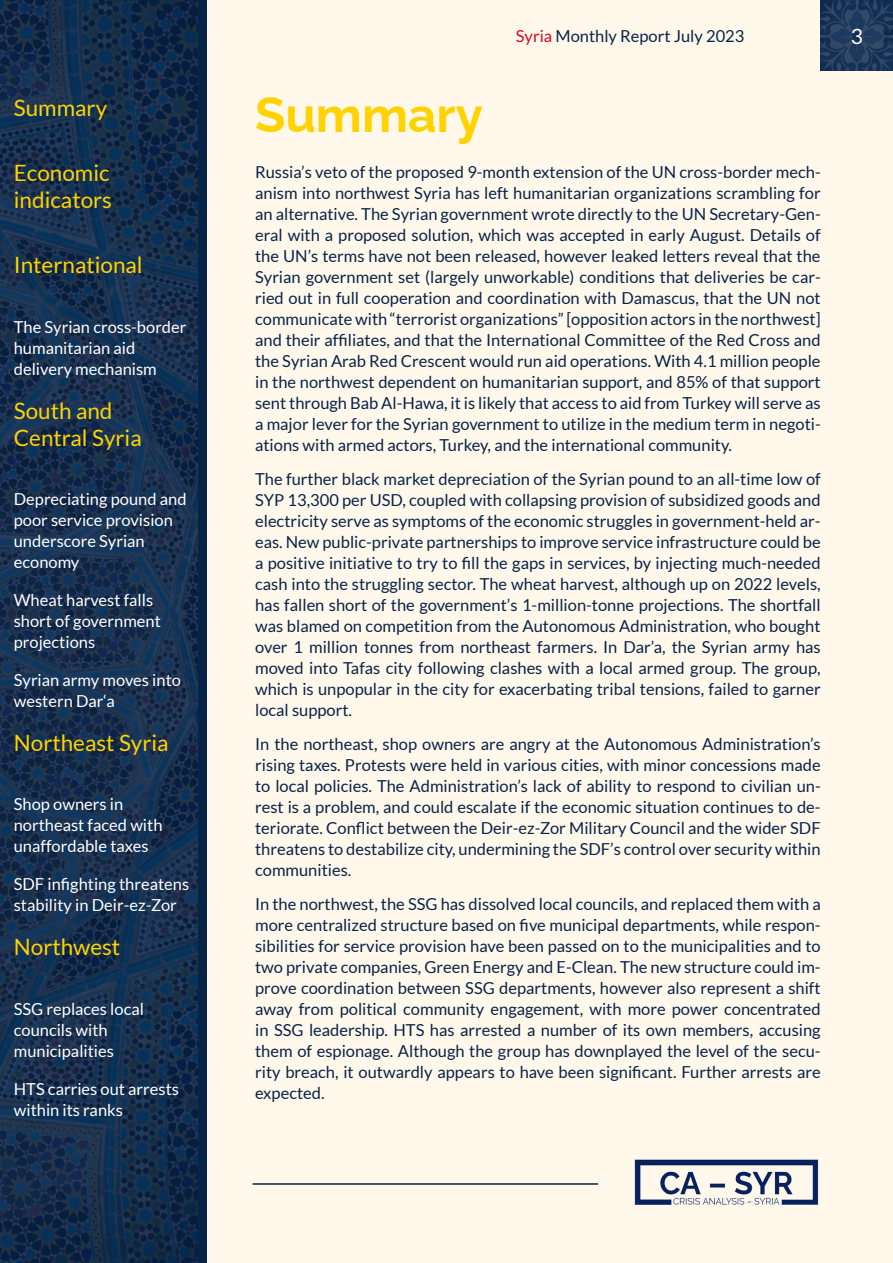
<style>
.page{position:relative;width:893px;height:1263px;background:#fff8eb}
.page>*{position:absolute;margin:0;border:0;box-sizing:border-box;transform-origin:0 0}
.t1{font:700 49.5px "Raleway";color:#ffd200}
.t2{font:22.5px/27px "Lato";color:#ffd200}
.t3{font:21px "Lato";color:#fff}
.t4{font:16.5px/21px "Lato";color:#082348;text-align:justify}
.t5{font:16.5px/21px "Lato";color:#fff}
.s1{color:#d70926}
</style>
<div class="page">
<svg style="left:821px;top:0;width:72px;height:71px;background:#1f3a5c"></svg>
<hr style="left:253px;top:1183px;width:345px;height:2px;background:#082348">
<img style="left:634px;top:1159px;width:185px;height:46px">
<img style="left:0;top:0;width:198px;height:1263px">
<div style="left:198px;top:0;width:9px;height:1263px;background:#082348"></div>
<h2 class="t2" style="left:14px;top:94px;width:95px">Summary</h2>
<h2 class="t2" style="left:14px;top:159px;width:100px">Economic indicators</h2>
<h2 class="t2" style="left:14px;top:252px;width:130px">International</h2>
<p class="t5" style="left:14px;top:316px;width:174px">The Syrian cross-border humanitarian aid delivery mechanism</p>
<h2 class="t2" style="left:14px;top:397px;width:129px">South and<br>Central Syria</h2>
<p class="t5" style="left:14px;top:488px;width:174px">Depreciating pound and poor service provision underscore Syrian economy</p>
<p class="t5" style="left:14px;top:589px;width:149px">Wheat harvest falls short of government projections</p>
<p class="t5" style="left:14px;top:669px;width:169px">Syrian army moves into western Dar‘a</p>
<h2 class="t2" style="left:14px;top:729px;width:156px">Northeast Syria</h2>
<p class="t5" style="left:14px;top:794px;width:150px">Shop owners in northeast faced with unaffordable taxes</p>
<p class="t5" style="left:14px;top:874px;width:177px">SDF infighting threatens stability in Deir-ez-Zor</p>
<h2 class="t2" style="left:14px;top:934px;width:108px">Northwest</h2>
<p class="t5" style="left:14px;top:998px;width:132px">SSG replaces local councils with municipalities</p>
<p class="t5" style="left:14px;top:1078px;width:167px">HTS carries out arrests within its ranks</p>
<p class="t4" style="left:516px;top:25px;width:230px"><span class="s1">Syria</span> Monthly Report July 2023</p>
<p class="t3" style="left:851px;top:25px;width:14px">3</p>
<h1 class="t1" style="left:255px;top:75px;width:229px">Summary</h1>
<p class="t4" style="left:255px;top:162px;width:567px">Russia’s veto of the proposed 9-month extension of the UN cross-border mech&shy;anism into northwest Syria has left humanitarian organizations scrambling for an alternative. The Syrian government wrote directly to the UN Secretary-Gen&shy;eral with a proposed solution, which was accepted in early August. Details of the UN’s terms have not been released, however leaked letters reveal that the Syrian government set (largely unworkable) conditions that deliveries be car&shy;ried out in full cooperation and coordination with Damascus, that the UN not communicate with “terrorist organizations” [opposition actors in the northwest] and their affiliates, and that the International Committee of the Red Cross and the Syrian Arab Red Crescent would run aid operations. With 4.1 million people in the northwest dependent on humanitarian support, and 85% of that support sent through Bab Al-Hawa, it is likely that access to aid from Turkey will serve as a major lever for the Syrian government to utilize in the medium term in negoti&shy;ations with armed actors, Turkey, and the international community.</p>
<p class="t4" style="left:255px;top:468px;width:567px">The further black market depreciation of the Syrian pound to an all-time low of SYP 13,300 per USD, coupled with collapsing provision of subsidized goods and electricity serve as symptoms of the economic struggles in government-held ar&shy;eas. New public-private partnerships to improve service infrastructure could be a positive initiative to try to fill the gaps in services, by injecting much-needed cash into the struggling sector. The wheat harvest, although up on 2022 levels, has fallen short of the government’s 1-million-tonne projections. The shortfall was blamed on competition from the Autonomous Administration, who bought over 1 million tonnes from northeast farmers. In Dar’a, the Syrian army has moved into Tafas city following clashes with a local armed group. The group, which is unpopular in the city for exacerbating tribal tensions, failed to garner local support.</p>
<p class="t4" style="left:255px;top:733px;width:567px">In the northeast, shop owners are angry at the Autonomous Administration’s rising taxes. Protests were held in various cities, with minor concessions made to local policies. The Administration’s lack of ability to respond to civilian un&shy;rest is a problem, and could escalate if the economic situation continues to de&shy;teriorate. Conflict between the Deir-ez-Zor Military Council and the wider SDF threatens to destabilize city, undermining the SDF’s control over security within communities.</p>
<p class="t4" style="left:255px;top:893px;width:567px">In the northwest, the SSG has dissolved local councils, and replaced them with a more centralized structure based on five municipal departments, while respon&shy;sibilities for service provision have been passed on to the municipalities and to two private companies, Green Energy and E-Clean. The new structure could im&shy;prove coordination between SSG departments, however also represent a shift away from political community engagement, with more power concentrated in SSG leadership. HTS has arrested a number of its own members, accusing them of espionage. Although the group has downplayed the level of the secu&shy;rity breach, it outwardly appears to have been significant. Further arrests are expected.</p>
</div>
